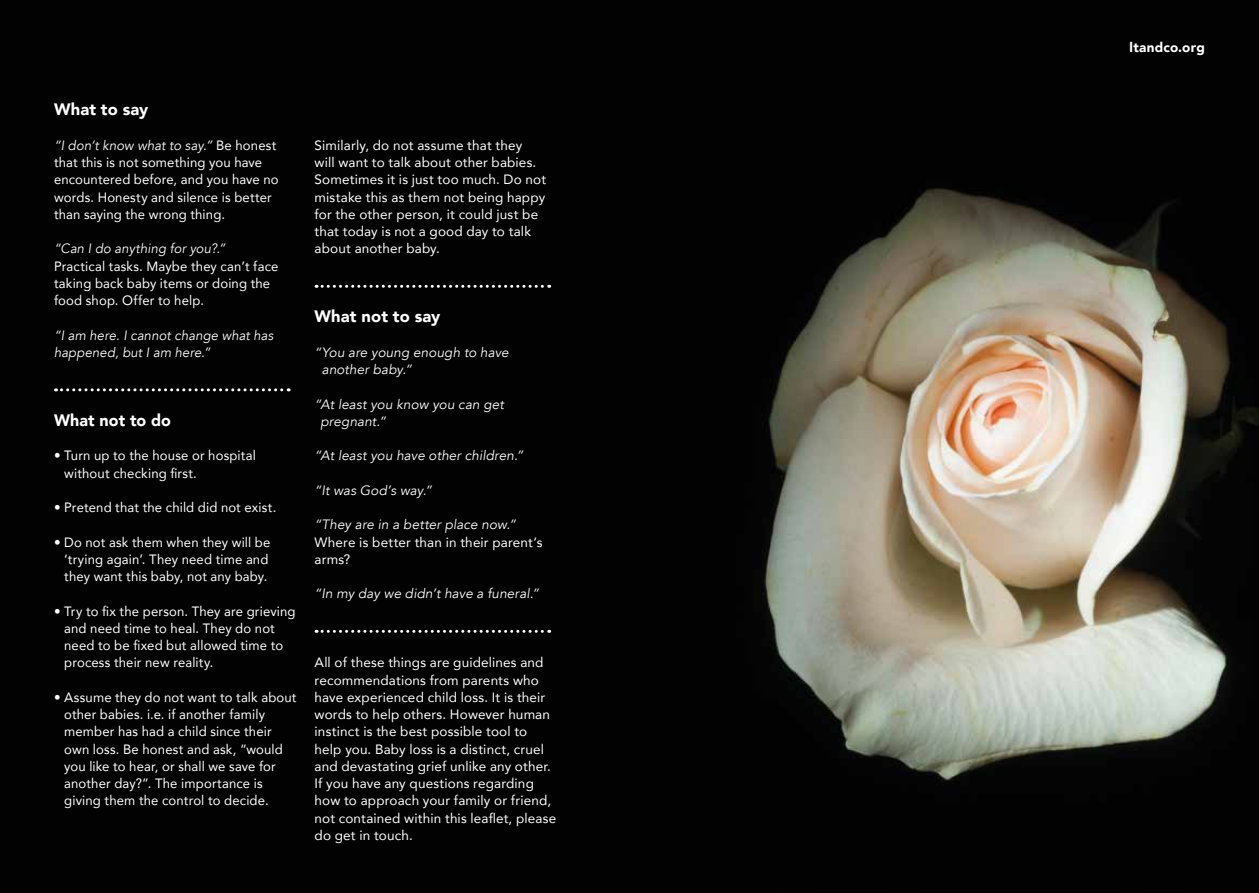
<style>
.page{position:relative;width:1259px;height:893px;background:#020203}
.page>*{position:absolute;margin:0;border:0;box-sizing:border-box;transform-origin:0 0}
.t1{font:900 16.5px "Avenir";letter-spacing:.01em;color:#fff}
.t2{font:13.5px/17.2px "Avenir";letter-spacing:.01em;color:#fff}
.t3{font:italic 13.5px/17.2px "Avenir";letter-spacing:.01em;color:#fff}
.t4{font:900 13.5px "Avenir";letter-spacing:.015em;color:#fff}
.s1{font-style:italic}
</style>
<div class="page">
<img style="left:763px;top:188px;width:496px;height:594px">
<svg style="left:56px;top:388px;width:233px;height:3px"></svg>
<svg style="left:316px;top:285px;width:234px;height:3px"></svg>
<svg style="left:316px;top:630px;width:234px;height:3px"></svg>
<p class="t1" style="left:54px;top:95px;width:96px">What to say</p>
<p class="t2" style="left:54px;top:136px;width:226px"><span class="s1">“I don’t know what to say.”</span> Be honest that this is not something you have encountered before, and you have no words. Honesty and silence is better than saying the wrong thing.</p>
<p class="t3" style="left:54px;top:240px;width:173px">“Can I do anything for you?.”</p>
<p class="t2" style="left:54px;top:257px;width:226px">Practical tasks. Maybe they can’t face taking back baby items or doing the food shop. Offer to help.</p>
<p class="t3" style="left:54px;top:327px;width:221px">“I am here. I cannot change what has happened, but I am here.”</p>
<p class="t1" style="left:54px;top:406px;width:118px">What not to do</p>
<p class="t2" style="left:64px;top:447px;width:193px;text-indent:-10px">• Turn up to the house or hospital without checking first.</p>
<p class="t2" style="left:54px;top:498px;width:224px">• Pretend that the child did not exist.</p>
<p class="t2" style="left:64px;top:533px;width:208px;text-indent:-10px">• Do not ask them when they will be ‘trying again’. They need time and they want this baby, not any baby.</p>
<p class="t2" style="left:64px;top:602px;width:233px;text-indent:-10px">• Try to fix the person. They are grieving and need time to heal. They do not need to be fixed but allowed time to process their new reality.</p>
<p class="t2" style="left:64px;top:688px;width:234px;text-indent:-10px">• Assume they do not want to talk about other babies. i.e. if another family member has had a child since their own loss. Be honest and ask, “would you like to hear, or shall we save for another day?”. The importance is giving them the control to decide.</p>
<p class="t2" style="left:315px;top:136px;width:233px">Similarly, do not assume that they<br>will want to talk about other babies.<br>Sometimes it is just too much. Do not mistake this as them not being happy for the other person, it could just be that today is not a good day to talk about another baby.</p>
<p class="t1" style="left:315px;top:302px;width:127px">What not to say</p>
<p class="t3" style="left:322px;top:344px;width:188px;text-indent:-7px">“You are young enough to have another baby.”</p>
<p class="t3" style="left:320px;top:396px;width:185px;text-indent:-6px">“At least you know you can get pregnant.”</p>
<p class="t3" style="left:315px;top:447px;width:210px">“At least you have other children.”</p>
<p class="t3" style="left:315px;top:482px;width:119px">“It was God’s way.”</p>
<p class="t3" style="left:315px;top:516px;width:203px">“They are in a better place now.”</p>
<p class="t2" style="left:315px;top:533px;width:229px">Where is better than in their parent’s arms?</p>
<p class="t3" style="left:315px;top:585px;width:226px">“In my day we didn’t have a funeral.”</p>
<p class="t2" style="left:315px;top:654px;width:243px">All of these things are guidelines and recommendations from parents who have experienced child loss. It is their words to help others. However human instinct is the best possible tool to help you. Baby loss is a distinct, cruel and devastating grief unlike any other.<br>If you have any questions regarding how to approach your family or friend, not contained within this leaflet, please do get in touch.</p>
<p class="t4" style="left:1129px;top:36px;width:77px">ltandco.org</p>
</div>
